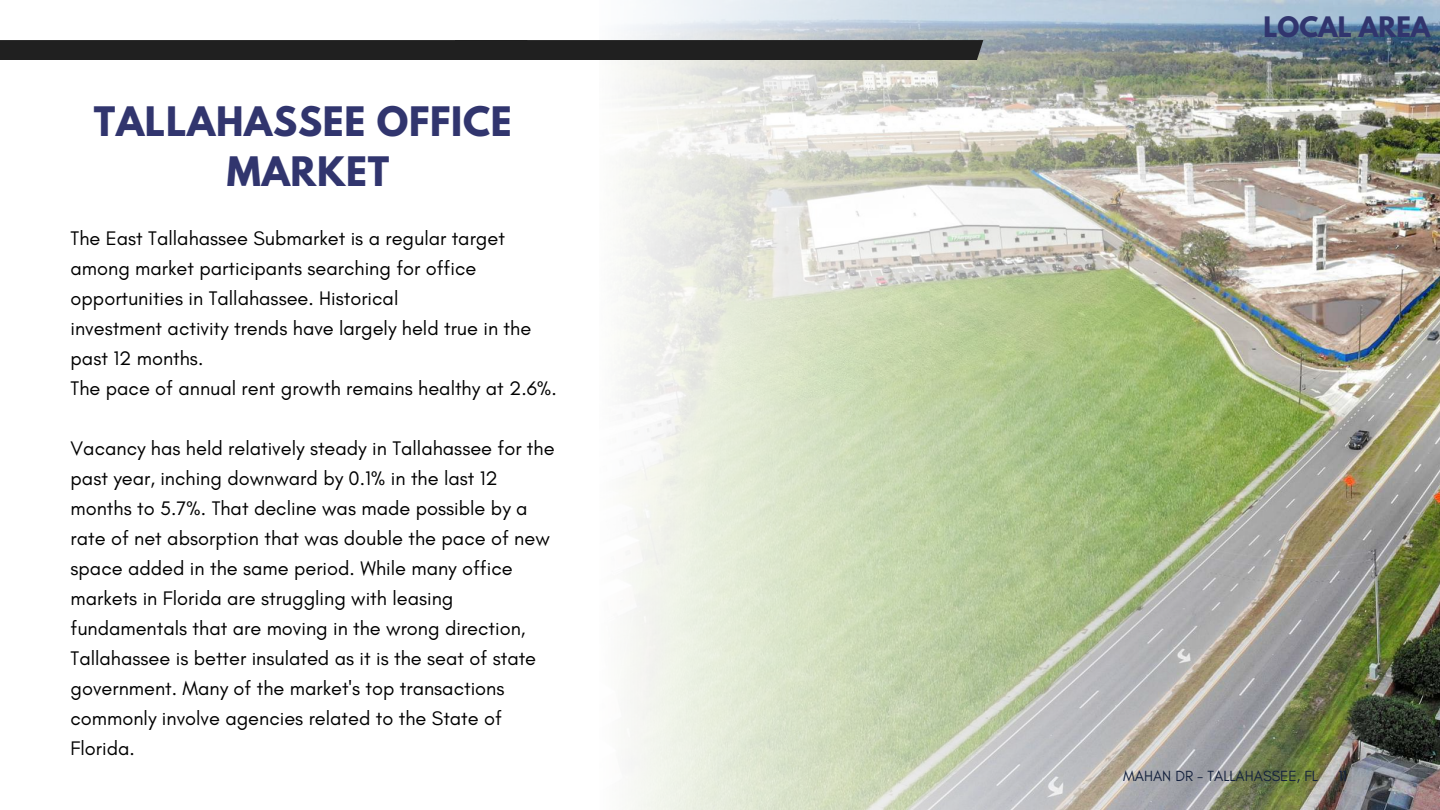
<style>
.page{position:relative;width:1440px;height:810px;background:#fff}
.page>*{position:absolute;margin:0;border:0;box-sizing:border-box;transform-origin:0 0}
.t1{font:700 36px/50.2px "League Spartan";letter-spacing:.02em;color:#31356e;text-align:center}
.t2{font:700 25px "League Spartan";color:#31356e}
.t3{font:20px/30px "Glacial Indifference";color:#000}
.t4{font:15px "Glacial Indifference";color:#14213d}
</style>
<div class="page">
<img style="left:1399px;top:0;width:41px;height:810px">
<img style="left:622px;top:0;width:777px;height:810px">
<div style="left:0;top:40px;width:983px;height:20px;background:#202020"></div>
<h1 class="t1" style="left:94px;top:101px;width:419px">TALLAHASSEE OFFICE<br>MARKET</h1>
<p class="t3" style="left:71px;top:223px;width:488px">The East Tallahassee Submarket is a regular target among market participants searching for office opportunities in Tallahassee. Historical<br>investment activity trends have largely held true in the past 12 months.<br>The pace of annual rent growth remains healthy at 2.6%.</p>
<p class="t3" style="left:71px;top:433px;width:486px">Vacancy has held relatively steady in Tallahassee for the past year, inching downward by 0.1% in the last 12 months to 5.7%. That decline was made possible by a rate of net absorption that was double the pace of new space added in the same period. While many office markets in Florida are struggling with leasing fundamentals that are moving in the wrong direction, Tallahassee is better insulated as it is the seat of state government. Many of the market's top transactions commonly involve agencies related to the State of Florida.</p>
<p class="t2" style="left:1263px;top:14px;width:168px">LOCAL AREA</p>
<p class="t4" style="left:1123px;top:767px;width:197px">MAHAN DR - TALLAHASSEE, FL</p>
<p class="t4" style="left:1338px;top:767px;width:10px">11</p>
</div>
